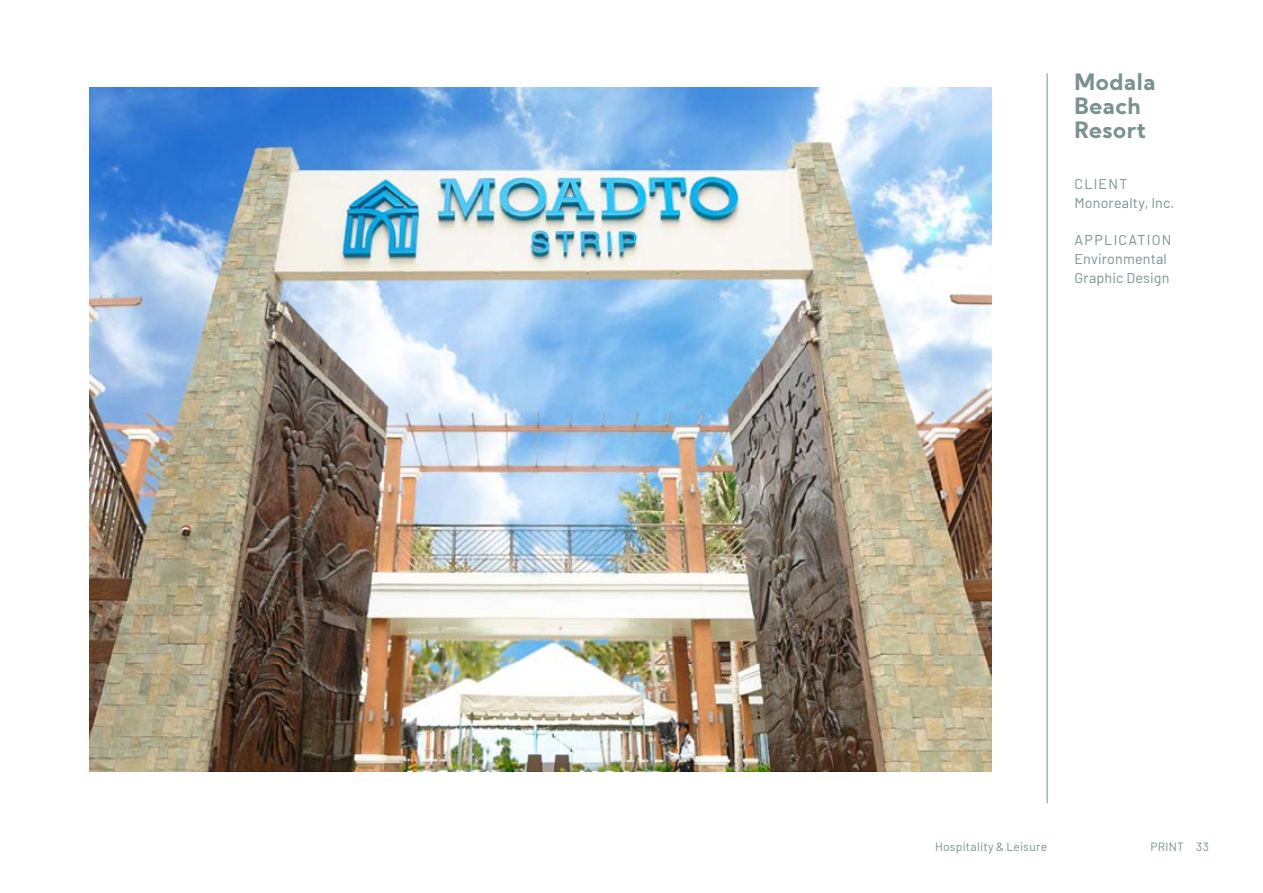
<style>
.page{position:relative;width:1263px;height:893px;background:#fff}
.page>*{position:absolute;margin:0;border:0;box-sizing:border-box;transform-origin:0 0}
.t1{font:700 22.5px/24px "Kumbh Sans";letter-spacing:.02em;color:#79918f}
.t2{font:14.25px/18.8px "Barlow";letter-spacing:.015em;color:#79918f}
.t3{font:12px "Barlow";letter-spacing:.02em;color:#79918f}
</style>
<div class="page">
<img style="left:89px;top:87px;width:902px;height:685px">
<hr style="left:1047px;top:73px;width:1px;height:730px;background:#79918f">
<h1 class="t1" style="left:1074px;top:70px;width:82px">Modala<br>Beach<br>Resort</h1>
<p class="t2" style="left:1074px;top:173px;width:102px">CLIENT<br>Monorealty, Inc.</p>
<p class="t2" style="left:1074px;top:230px;width:98px">APPLICATION<br>Environmental<br>Graphic Design</p>
<p class="t3" style="left:935px;top:838px;width:114px">Hospitality &amp; Leisure</p>
<p class="t3" style="left:1150px;top:838px;width:60px">PRINT 33</p>
</div>
